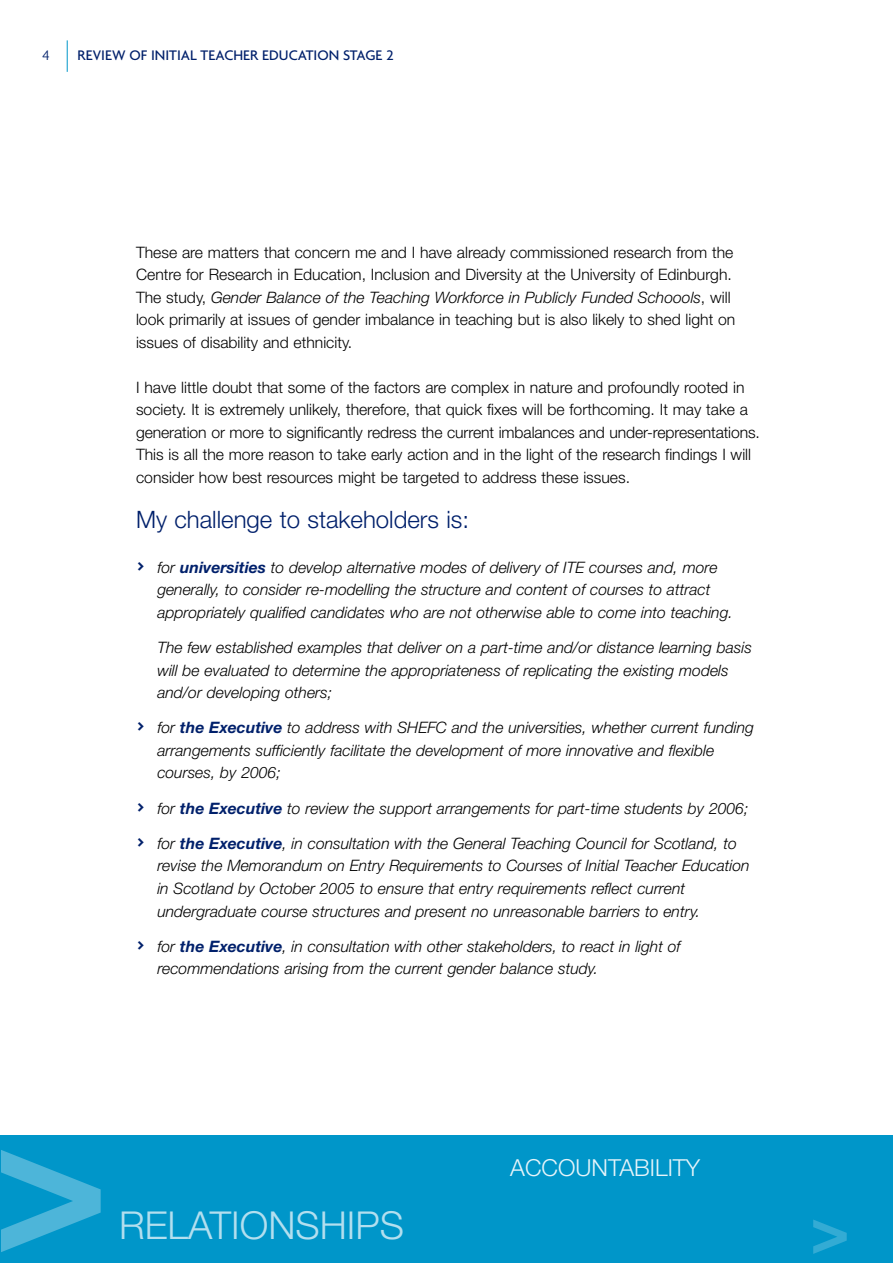
<style>
.page{position:relative;width:893px;height:1263px;background:#fff}
.page>*{position:absolute;margin:0;border:0;box-sizing:border-box;transform-origin:0 0}
.t1{font:700 196.2px "Helvetica Neue";color:#4db5d9}
.t2{font:700 66px "Helvetica Neue";color:#33abd4}
.t3{font:300 38.55px "Helvetica Neue";color:#b3dfef}
.t4{font:300 24px "Helvetica Neue";color:#00206b}
.t5{font:300 23.4px "Helvetica Neue";color:#e6f4fa}
.t6{font:italic 300 15.75px/22.5px "Helvetica Neue";color:#000}
.t7{font:300 15.75px/22.5px "Helvetica Neue";color:#000}
.t8{font:500 15px "Agenda";color:#00206b}
.t9{font:300 15px "Agenda";color:#00206b}
.s1{font-style:italic}
.s2{font-family:"Agenda";font-weight:500;font-style:normal;font-size:24px;color:#00206b}
.s3{font-weight:700;color:#00206b}
</style>
<div class="page">
<hr style="left:67px;top:40px;width:1px;height:32px;background:#0096c9">
<div style="left:0;top:1135px;width:893px;height:128px;background:#0096c9"></div>
<p class="t9" style="left:43px;top:46px;width:9px">4</p>
<p class="t8" style="left:78px;top:46px;width:317px">REVIEW OF INITIAL TEACHER EDUCATION STAGE 2</p>
<p class="t7" style="left:136px;top:242px;width:601px">These are matters that concern me and I have already commissioned research from the Centre for Research in Education, Inclusion and Diversity at the University of Edinburgh.<br>The study, <span class="s1">Gender Balance of the Teaching Workforce in Publicly Funded Schoools</span>, will look primarily at issues of gender imbalance in teaching but is also likely to shed light on issues of disability and ethnicity.</p>
<p class="t7" style="left:136px;top:377px;width:625px">I have little doubt that some of the factors are complex in nature and profoundly rooted in society. It is extremely unlikely, therefore, that quick fixes will be forthcoming. It may take a generation or more to significantly redress the current imbalances and under-representations.<br>This is all the more reason to take early action and in the light of the research findings I will consider how best resources might be targeted to address these issues.</p>
<h3 class="t4" style="left:136px;top:511px;width:334px">My challenge to stakeholders is:</h3>
<p class="t6" style="left:157px;top:557px;width:577px;text-indent:-21px"><span class="s2">&gt;</span> for <span class="s3">universities</span> to develop alternative modes of delivery of ITE courses and, more generally, to consider re-modelling the structure and content of courses to attract appropriately qualified candidates who are not otherwise able to come into teaching.</p>
<p class="t6" style="left:157px;top:638px;width:596px">The few established examples that deliver on a part-time and/or distance learning basis will be evaluated to determine the appropriateness of replicating the existing models and/or developing others;</p>
<p class="t6" style="left:157px;top:718px;width:598px;text-indent:-21px"><span class="s2">&gt;</span> for <span class="s3">the Executive</span> to address with SHEFC and the universities, whether current funding arrangements sufficiently facilitate the development of more innovative and flexible courses, by 2006;</p>
<p class="t6" style="left:136px;top:798px;width:614px"><span class="s2">&gt;</span> for <span class="s3">the Executive</span> to review the support arrangements for part-time students by 2006;</p>
<p class="t6" style="left:157px;top:834px;width:594px;text-indent:-21px"><span class="s2">&gt;</span> for <span class="s3">the Executive</span>, in consultation with the General Teaching Council for Scotland, to revise the Memorandum on Entry Requirements to Courses of Initial Teacher Education in Scotland by October 2005 to ensure that entry requirements reflect current undergraduate course structures and present no unreasonable barriers to entry.</p>
<p class="t6" style="left:157px;top:936px;width:525px;text-indent:-21px"><span class="s2">&gt;</span> for <span class="s3">the Executive</span>, in consultation with other stakeholders, to react in light of recommendations arising from the current gender balance study.</p>
<h1 class="t1" style="left:-8px;top:1110px;width:119px">&gt;</h1>
<h3 class="t5" style="left:510px;top:1159px;width:191px">ACCOUNTABILITY</h3>
<h3 class="t3" style="left:119px;top:1211px;width:286px">RELATIONSHIPS</h3>
<h2 class="t2" style="left:810px;top:1206px;width:41px">&gt;</h2>
</div>
